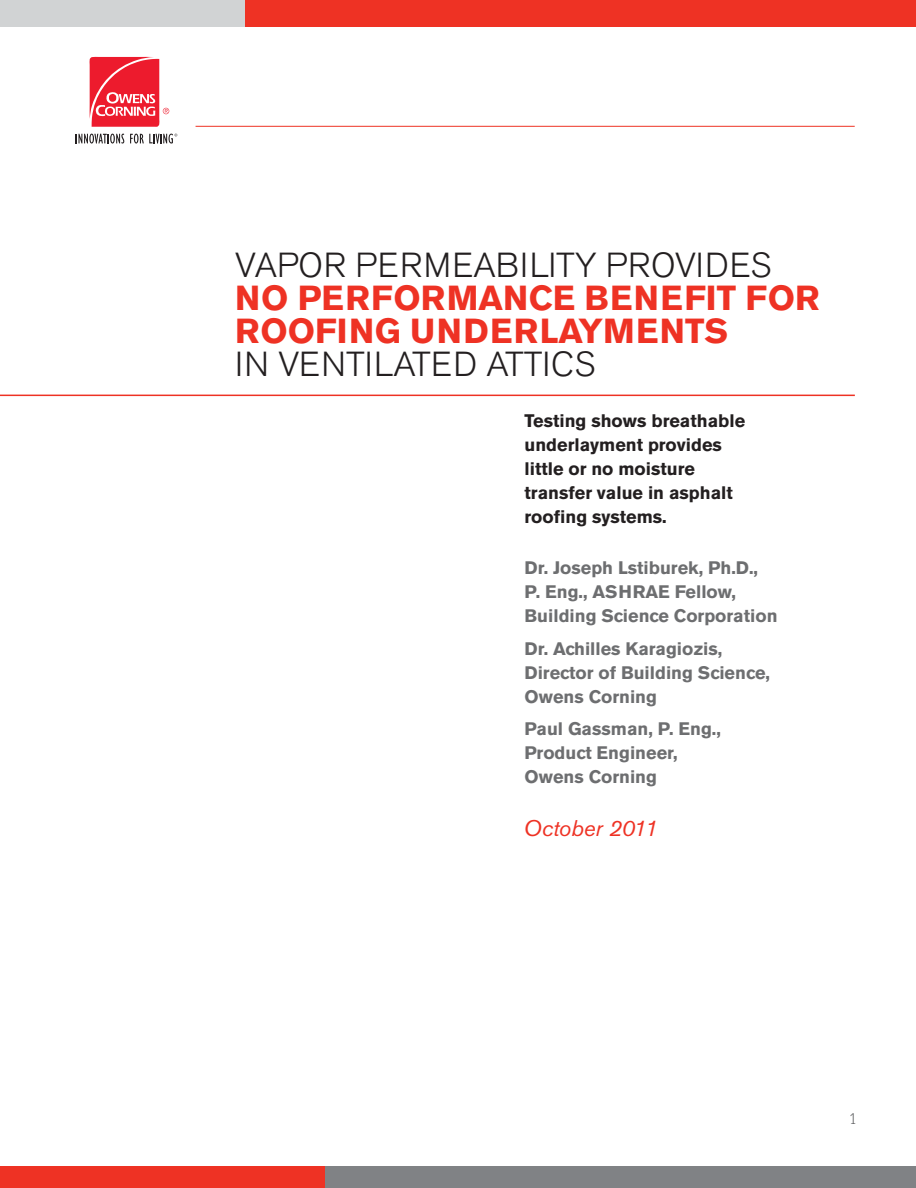
<style>
.page{position:relative;width:916px;height:1188px;background:#fff}
.page>*{position:absolute;margin:0;border:0;box-sizing:border-box;transform-origin:0 0}
.t1{font:300 34.5px "Akzidenz Grotesk BE";color:#231f20}
.t2{font:700 34.5px/33px "Akzidenz Grotesk BE";letter-spacing:.02em;color:#ee3224}
.t3{font:italic 22.5px "Akzidenz Grotesk BE";letter-spacing:-.005em;color:#ee3224}
.t4{font:700 18px/24px "Akzidenz Grotesk BE";color:#6d6e70}
.t5{font:700 18px/24px "Akzidenz Grotesk BE";color:#231f20}
.t6{font:300 15px "Glypha";color:#58595b}
</style>
<div class="page">
<div style="left:242px;top:0;width:673px;height:26px;background:#ee3224"></div>
<div style="left:0;top:1167px;width:325px;height:21px;background:#ee3224"></div>
<div style="left:325px;top:1167px;width:590px;height:21px;background:#808285"></div>
<hr style="left:195px;top:126px;width:659px;height:1px;background:#ee3224">
<div style="left:0;top:0;width:244px;height:26px;background:#d1d3d4"></div>
<svg style="left:89px;top:57px;width:80px;height:70px"></svg>
<svg style="left:76px;top:134px;width:48px;height:10px"></svg>
<svg style="left:130px;top:134px;width:47px;height:10px"></svg>
<div style="left:30px;top:111px;width:28px;height:28px;border:2px solid #fff;border-radius:50%"></div>
<div style="left:30px;top:1054px;width:28px;height:29px;border:2px solid #fff;border-radius:50%"></div>
<div style="left:30px;top:583px;width:28px;height:28px;border:2px solid #fff;border-radius:50%"></div>
<hr style="left:0;top:395px;width:854px;height:1px;background:#ee3224">
<h1 class="t1" style="left:235px;top:253px;width:537px">VAPOR PERMEABILITY PROVIDES</h1>
<h1 class="t2" style="left:235px;top:285px;width:585px">NO PERFORMANCE BENEFIT FOR<br>ROOFING UNDERLAYMENTS</h1>
<h1 class="t1" style="left:235px;top:352px;width:361px">IN VENTILATED ATTICS</h1>
<p class="t5" style="left:524px;top:410px;width:222px">Testing shows breathable underlayment provides little or no moisture transfer value in asphalt roofing systems.</p>
<p class="t4" style="left:524px;top:557px;width:254px">Dr. Joseph Lstiburek, Ph.D.,<br>P. Eng., ASHRAE Fellow,<br>Building Science Corporation</p>
<p class="t4" style="left:524px;top:638px;width:247px">Dr. Achilles Karagiozis,<br>Director of Building Science,<br>Owens Corning</p>
<p class="t4" style="left:524px;top:719px;width:198px">Paul Gassman, P. Eng.,<br>Product Engineer,<br>Owens Corning</p>
<p class="t3" style="left:523px;top:820px;width:136px">October 2011</p>
<p class="t6" style="left:848px;top:1113px;width:9px">1</p>
</div>
